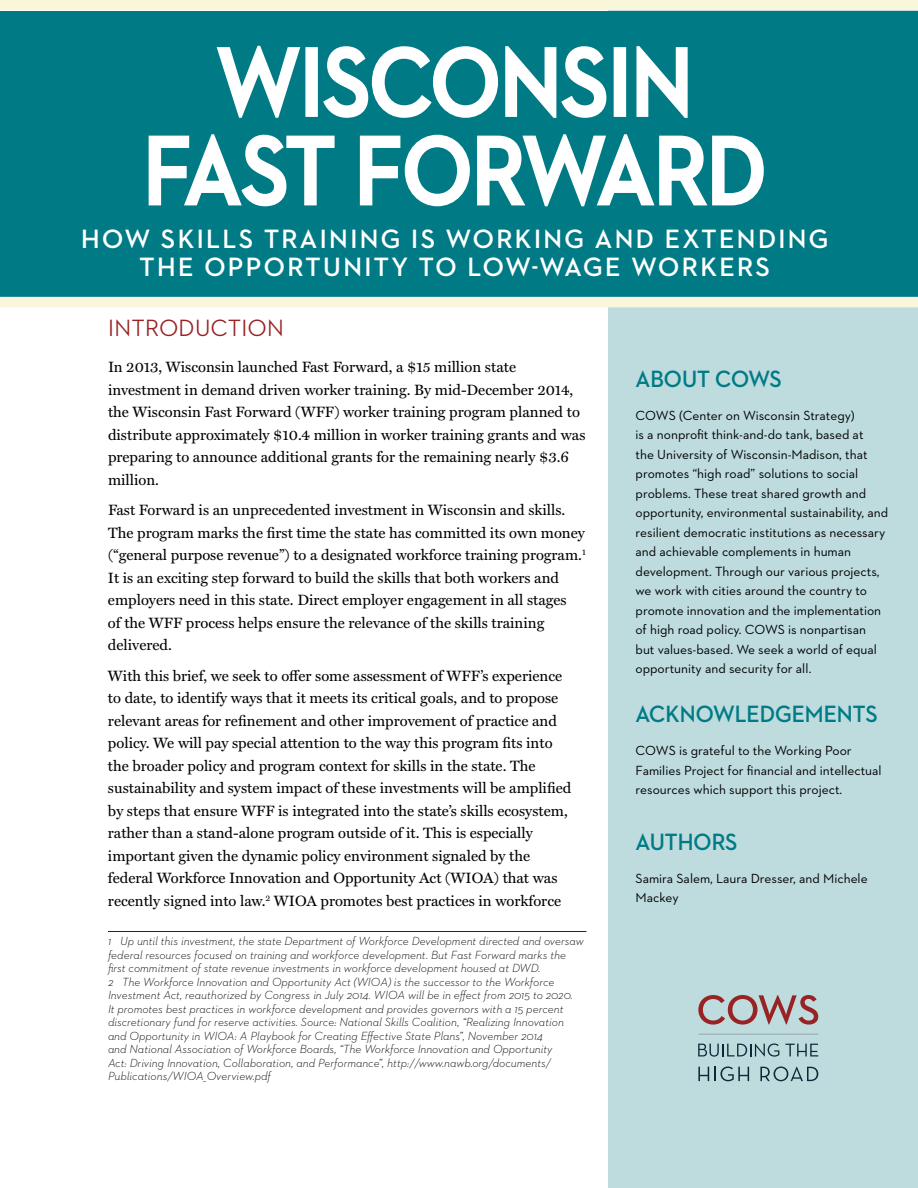
<style>
.page{position:relative;width:918px;height:1188px;background:#fff}
.page>*{position:absolute;margin:0;border:0;box-sizing:border-box;transform-origin:0 0}
.t1{font:700 98.25px/88.5px "Neutraface 2 Display";color:#fff;text-align:center;scale:.9 1}
.t2{font:700 27px/28.5px "Neutraface 2 Display";letter-spacing:.09em;color:#fff;text-align:center}
.t3{font:700 24px "Neutraface 2 Display";color:#007b85;scale:.96 1}
.t4{font:500 24px "Neutraface 2 Display";letter-spacing:.02em;color:#982325}
.t5{font:15px/22.5px "Miller Text";color:#000}
.t6{font:13.5px/19.5px "Neutraface 2 Text";color:#000}
.t7{font:italic 300 12px/13.5px "Neutraface 2 Text";color:#000}
</style>
<div class="page">
<div style="left:609px;top:0;width:309px;height:1188px;background:#bedbde"></div>
<hr style="left:108px;top:931px;width:478px;height:1px;background:#002d56">
<div style="left:0;top:11px;width:918px;height:287px;background:#007b85"></div>
<svg style="left:698px;top:1043px;width:81px;height:14px"></svg>
<svg style="left:786px;top:1044px;width:32px;height:12px"></svg>
<svg style="left:698px;top:1067px;width:51px;height:14px"></svg>
<svg style="left:760px;top:1067px;width:58px;height:14px"></svg>
<svg style="left:698px;top:1034px;width:120px;height:1px"></svg>
<svg style="left:698px;top:995px;width:120px;height:30px"></svg>
<div style="left:0;top:297px;width:918px;height:10px;background:#faf6da"></div>
<div style="left:0;top:0;width:918px;height:10px;background:#faf6da"></div>
<svg style="left:216px;top:45px;width:85px;height:73px"></svg>
<div style="left:305px;top:47px;width:13px;height:70px;border:3px solid #fff"></div>
<svg style="left:323px;top:46px;width:284px;height:72px"></svg>
<div style="left:614px;top:47px;width:12px;height:70px;border:3px solid #fff"></div>
<svg style="left:636px;top:46px;width:52px;height:72px"></svg>
<svg style="left:148px;top:134px;width:187px;height:73px"></svg>
<svg style="left:359px;top:134px;width:405px;height:73px"></svg>
<h1 class="t1" style="left:144px;top:39px;width:693px">WISCONSIN<br>FAST FORWARD</h1>
<h2 class="t2" style="left:81px;top:225px;width:749px">HOW SKILLS TRAINING IS WORKING AND EXTENDING<br>THE OPPORTUNITY TO LOW-WAGE WORKERS</h2>
<h3 class="t4" style="left:108px;top:315px;width:177px">INTRODUCTION</h3>
<p class="t5" style="left:108px;top:356px;width:479px">In 2013, Wisconsin launched Fast Forward, a $15 million state investment in demand driven worker training. By mid-December 2014, the Wisconsin Fast Forward (WFF) worker training program planned to distribute approximately $10.4 million in worker training grants and was preparing to announce additional grants for the remaining nearly $3.6 million.</p>
<p class="t5" style="left:108px;top:499px;width:479px">Fast Forward is an unprecedented investment in Wisconsin and skills.<br>The program marks the first time the state has committed its own money (“general purpose revenue”) to a designated workforce training program.<sup>1<br></sup>It is an exciting step forward to build the skills that both workers and employers need in this state. Direct employer engagement in all stages<br>of the WFF process helps ensure the relevance of the skills training delivered.</p>
<p class="t5" style="left:108px;top:665px;width:465px">With this brief, we seek to offer some assessment of WFF’s experience to date, to identify ways that it meets its critical goals, and to propose relevant areas for refinement and other improvement of practice and policy. We will pay special attention to the way this program fits into the broader policy and program context for skills in the state. The sustainability and system impact of these investments will be amplified by steps that ensure WFF is integrated into the state’s skills ecosystem, rather than a stand-alone program outside of it. This is especially important given the dynamic policy environment signaled by the federal Workforce Innovation and Opportunity Act (WIOA) that was recently signed into law.<sup>2</sup> WIOA promotes best practices in workforce</p>
<p class="t7" style="left:108px;top:934px;width:477px">1 Up until this investment, the state Department of Workforce Development directed and oversaw federal resources focused on training and workforce development. But Fast Forward marks the first commitment of state revenue investments in workforce development housed at DWD.<br>2 The Workforce Innovation and Opportunity Act (WIOA) is the successor to the Workforce Investment Act, reauthorized by Congress in July 2014. WIOA will be in effect from 2015 to 2020.<br>It promotes best practices in workforce development and provides governors with a 15 percent discretionary fund for reserve activities. Source: National Skills Coalition, “Realizing Innovation and Opportunity in WIOA: A Playbook for Creating Effective State Plans”, November 2014<br>and National Association of Workforce Boards, “The Workforce Innovation and Opportunity<br>Act: Driving Innovation, Collaboration, and Performance”, http://www.nawb.org/documents/ Publications/WIOA_Overview.pdf</p>
<h3 class="t3" style="left:636px;top:365px;width:154px">ABOUT COWS</h3>
<p class="t6" style="left:636px;top:405px;width:254px">COWS (Center on Wisconsin Strategy)<br>is a nonprofit think-and-do tank, based at<br>the University of Wisconsin-Madison, that promotes “high road” solutions to social problems. These treat shared growth and opportunity, environmental sustainability, and resilient democratic institutions as necessary and achievable complements in human development. Through our various projects, we work with cities around the country to promote innovation and the implementation of high road policy. COWS is nonpartisan but values-based. We seek a world of equal opportunity and security for all.</p>
<h3 class="t3" style="left:636px;top:701px;width:254px">ACKNOWLEDGEMENTS</h3>
<p class="t6" style="left:636px;top:741px;width:248px">COWS is grateful to the Working Poor<br>Families Project for financial and intellectual resources which support this project.</p>
<h3 class="t3" style="left:636px;top:828px;width:108px">AUTHORS</h3>
<p class="t6" style="left:636px;top:868px;width:234px">Samira Salem, Laura Dresser, and Michele<br>Mackey</p>
</div>
